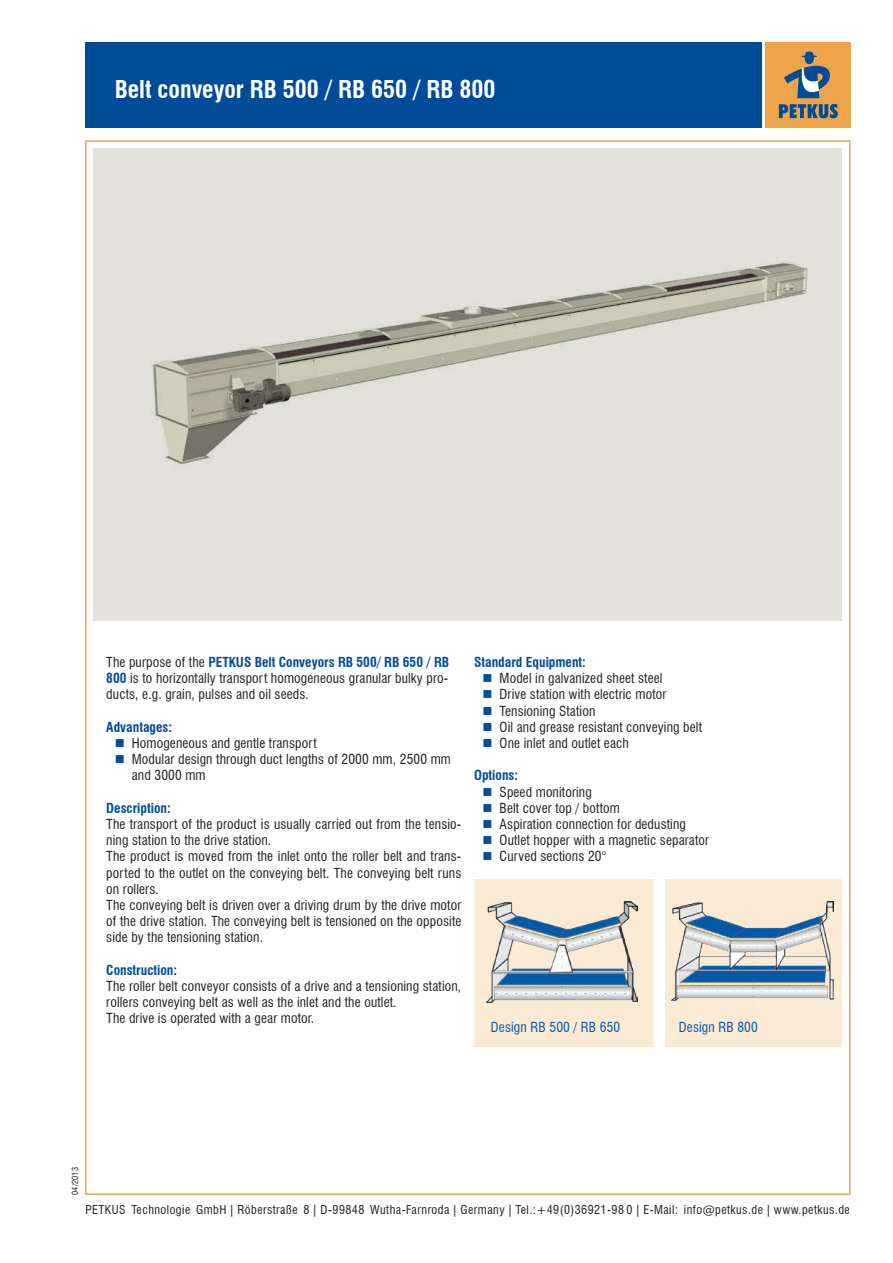
<style>
.page{position:relative;width:893px;height:1263px;background:#fff}
.page>*{position:absolute;margin:0;border:0;box-sizing:border-box;transform-origin:0 0}
.t1{font:700 condensed 24px "Swiss 721 BT";color:#fff}
.t2{font:condensed 13.5px/16.2px "Swiss 721 BT";letter-spacing:.01em;color:#231f20}
.t3{font:700 condensed 13.5px "Swiss 721 BT";color:#014c98}
.t4{font:condensed 13.5px "Swiss 721 BT";letter-spacing:.01em;color:#015aaa}
.t5{font:condensed 12px "Swiss 721 BT";letter-spacing:.04em;color:#231f20}
.t6{font:condensed 8.25px "Swiss 721 BT";letter-spacing:.01em;color:#231f20}
.s1{font-weight:700;color:#014c98}
</style>
<div class="page">
<div style="left:85px;top:43px;width:676px;height:85px;background:#014c98"></div>
<div style="left:765px;top:43px;width:85px;height:85px;background:#eea44b"></div>
<svg style="left:784px;top:51px;width:46px;height:47px"></svg>
<svg style="left:779px;top:104px;width:59px;height:14px"></svg>
<div style="left:665px;top:879px;width:177px;height:167px;background:#fbead4"></div>
<div style="left:474px;top:879px;width:180px;height:167px;background:#fbead4"></div>
<img style="left:487px;top:901px;width:151px;height:103px">
<img style="left:672px;top:902px;width:161px;height:99px">
<div style="left:94px;top:149px;width:748px;height:472px;background:#e2e2da"></div>
<img style="left:152px;top:261px;width:656px;height:204px">
<h1 class="t1" style="left:115px;top:75px;width:382px">Belt conveyor RB 500 / RB 650 / RB 800</h1>
<p class="t2" style="left:106px;top:654px;width:344px;text-align:justify">The purpose of the <span class="s1">PETKUS Belt Conveyors RB 500/ RB 650 / RB 800</span> is to horizontally transport homogeneous granular bulky pro&shy;ducts, e.g. grain, pulses and oil seeds.</p>
<p class="t3" style="left:106px;top:719px;width:67px">Advantages:</p>
<p class="t2" style="left:132px;top:735px;width:321px">Homogeneous and gentle transport<br>Modular design through duct lengths of 2000 mm, 2500 mm and 3000 mm</p>
<p class="t3" style="left:106px;top:800px;width:66px">Description:</p>
<p class="t2" style="left:106px;top:816px;width:357px">The transport of the product is usually carried out from the tensio&shy;ning station to the drive station.<br>The product is moved from the inlet onto the roller belt and trans&shy;ported to the outlet on the conveying belt. The conveying belt runs on rollers.<br>The conveying belt is driven over a driving drum by the drive motor of the drive station. The conveying belt is tensioned on the opposite side by the tensioning station.</p>
<p class="t3" style="left:106px;top:962px;width:72px">Construction:</p>
<p class="t2" style="left:106px;top:978px;width:357px">The roller belt conveyor consists of a drive and a tensioning station, rollers conveying belt as well as the inlet and the outlet.<br>The drive is operated with a gear motor.</p>
<p class="t3" style="left:474px;top:654px;width:113px">Standard Equipment:</p>
<p class="t2" style="left:500px;top:670px;width:204px">Model in galvanized sheet steel<br>Drive station with electric motor<br>Tensioning Station<br>Oil and grease resistant conveying belt<br>One inlet and outlet each</p>
<p class="t3" style="left:474px;top:767px;width:46px">Options:</p>
<p class="t2" style="left:500px;top:783px;width:211px">Speed monitoring<br>Belt cover top / bottom<br>Aspiration connection for dedusting<br>Outlet hopper with a magnetic separator<br>Curved sections 20°</p>
<p class="t4" style="left:491px;top:1018px;width:131px">Design RB 500 / RB 650</p>
<p class="t4" style="left:679px;top:1018px;width:80px">Design RB 800</p>
<p class="t6" style="left:70px;top:1195px;width:29px;rotate:-90deg">04/2013</p>
<p class="t5" style="left:85px;top:1203px;width:766px">PETKUS Technologie GmbH | Röberstraße 8 | D-99848 Wutha-Farnroda | Germany | Tel.:+49(0)36921-98 0 | E-Mail: info@petkus.de | www.petkus.de</p>
</div>
